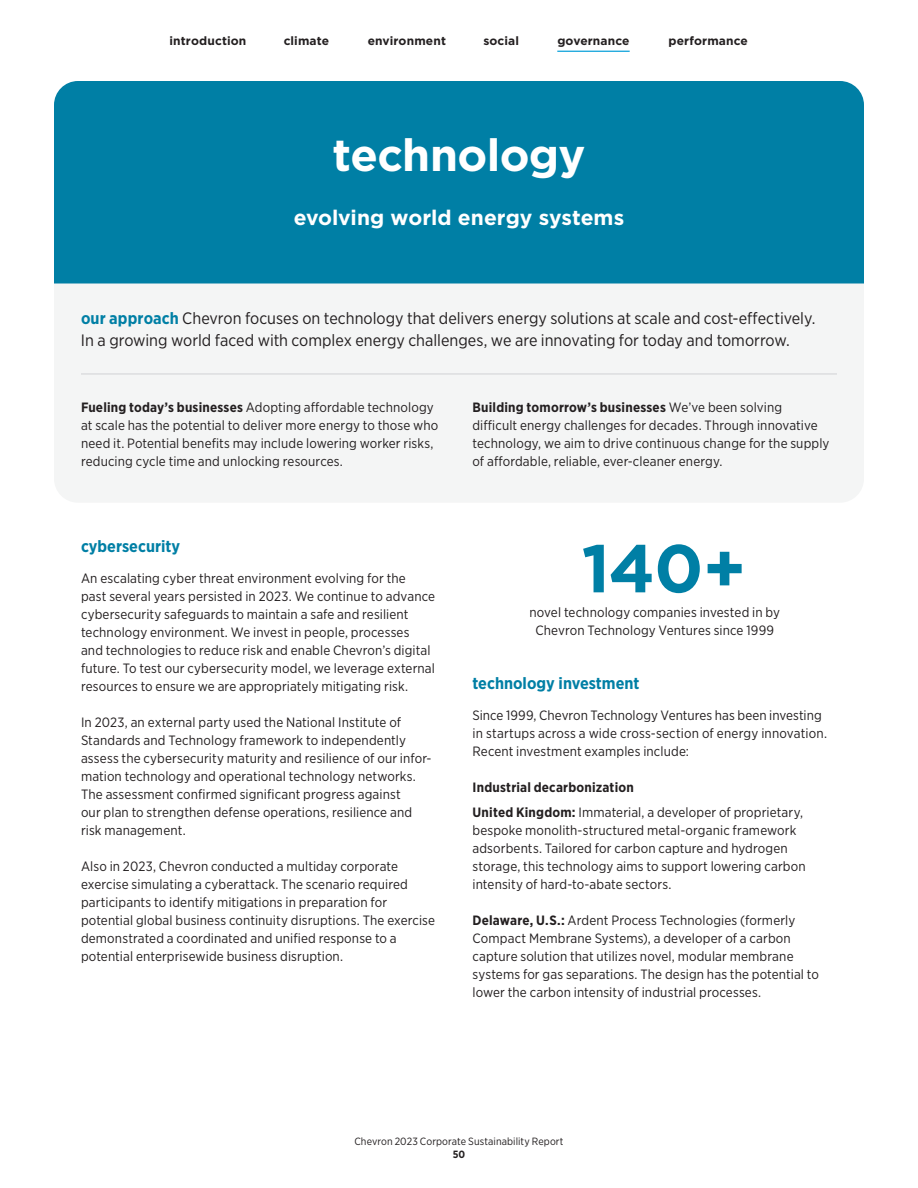
<style>
.page{position:relative;width:918px;height:1188px;background:#fff}
.page>*{position:absolute;margin:0;border:0;box-sizing:border-box;transform-origin:0 0}
.t1{font:700 67.5px "Gotham";color:#007fa5}
.t2{font:700 45px "Gotham";letter-spacing:-.015em;color:#fff}
.t3{font:700 21px "Gotham";color:#fff}
.t4{font:16.5px "Gotham Narrow";color:#231f20}
.t5{font:700 16.5px "Gotham Narrow";color:#007fa5}
.t6{font:13.5px/18px "Gotham Narrow";letter-spacing:.01em;color:#231f20}
.t7{font:700 13.5px "Gotham Narrow";letter-spacing:.015em;color:#231f20}
.t8{font:700 12px "Gotham";letter-spacing:.01em;color:#231f20}
.t9{font:10.5px "Gotham Narrow";letter-spacing:.01em;color:#231f20}
.t10{font:700 10.5px "Gotham Narrow";color:#231f20}
.s1{font-weight:700;color:#007fa5}
.s2{font-weight:700}
.s3{font-weight:400}
</style>
<div class="page">
<hr style="left:557px;top:51px;width:73px;height:1px;background:#009dd9">
<div style="left:54px;top:201px;width:810px;height:302px;background:#f4f5f5;border-radius:24px"></div>
<div style="left:54px;top:81px;width:810px;height:203px;background:#007fa5"></div>
<hr style="left:81px;top:373px;width:756px;height:2px;background:#dcdddf">
<p class="t8" style="left:169px;top:33px;width:79px">introduction</p>
<p class="t8" style="left:284px;top:33px;width:47px">climate</p>
<p class="t8" style="left:368px;top:33px;width:80px">environment</p>
<p class="t8" style="left:483px;top:33px;width:37px">social</p>
<p class="t8" style="left:557px;top:33px;width:74px">governance</p>
<p class="t8" style="left:669px;top:33px;width:81px">performance</p>
<h3 class="t2" style="left:333px;top:125px;width:254px">technology</h3>
<p class="t3" style="left:294px;top:204px;width:332px">evolving world energy systems</p>
<h4 class="t4" style="left:81px;top:308px;width:736px"><span class="s1">our approach</span> Chevron focuses on technology that delivers energy solutions at scale and cost-effectively.</h4>
<p class="t4" style="left:81px;top:330px;width:710px">In a growing world faced with complex energy challenges, we are innovating for today and tomorrow.</p>
<h5 class="t6" style="left:81px;top:398px;width:354px"><span class="s2">Fueling today’s businesses</span> Adopting affordable technology</h5>
<p class="t6" style="left:81px;top:416px;width:359px">at scale has the potential to deliver more energy to those who need it. Potential benefits may include lowering worker risks, reducing cycle time and unlocking resources.</p>
<h4 class="t5" style="left:81px;top:535px;width:101px">cybersecurity</h4>
<p class="t6" style="left:81px;top:569px;width:356px">An escalating cyber threat environment evolving for the<br>past several years persisted in 2023. We continue to advance cybersecurity safeguards to maintain a safe and resilient technology environment. We invest in people, processes<br>and technologies to reduce risk and enable Chevron’s digital future. To test our cybersecurity model, we leverage external resources to ensure we are appropriately mitigating risk.</p>
<p class="t6" style="left:81px;top:713px;width:350px">In 2023, an external party used the National Institute of Standards and Technology framework to independently assess the cybersecurity maturity and resilience of our infor? mation technology and operational technology networks.<br>The assessment confirmed significant progress against<br>our plan to strengthen defense operations, resilience and risk management.</p>
<p class="t6" style="left:81px;top:857px;width:356px">Also in 2023, Chevron conducted a multiday corporate exercise simulating a cyberattack. The scenario required participants to identify mitigations in preparation for potential global business continuity disruptions. The exercise demonstrated a coordinated and unified response to a potential enterprisewide business disruption.</p>
<h5 class="t7" style="left:473px;top:399px;width:311px">Building tomorrow’s businesses <span class="s3">We’ve been solving</span></h5>
<p class="t6" style="left:473px;top:416px;width:358px">difficult energy challenges for decades. Through innovative technology, we aim to drive continuous change for the supply of affordable, reliable, ever-cleaner energy.</p>
<p class="t1" style="left:582px;top:524px;width:166px">140+</p>
<p class="t6" style="left:529px;top:603px;width:252px;text-align:center">novel technology companies invested in by<br>Chevron Technology Ventures since 1999</p>
<h4 class="t5" style="left:472px;top:672px;width:168px">technology investment</h4>
<p class="t6" style="left:472px;top:706px;width:356px">Since 1999, Chevron Technology Ventures has been investing in startups across a wide cross-section of energy innovation.<br>Recent investment examples include:</p>
<h5 class="t7" style="left:472px;top:779px;width:163px">Industrial decarbonization</h5>
<h6 class="t6" style="left:472px;top:803px;width:332px"><span class="s2">United Kingdom:</span> Immaterial, a developer of proprietary,</h6>
<p class="t6" style="left:472px;top:821px;width:335px">bespoke monolith-structured metal-organic framework adsorbents. Tailored for carbon capture and hydrogen storage, this technology aims to support lowering carbon intensity of hard-to-abate sectors.</p>
<h6 class="t6" style="left:472px;top:911px;width:324px"><span class="s2">Delaware, U.S.:</span> Ardent Process Technologies (formerly</h6>
<p class="t6" style="left:472px;top:929px;width:348px">Compact Membrane Systems), a developer of a carbon capture solution that utilizes novel, modular membrane systems for gas separations. The design has the potential to lower the carbon intensity of industrial processes.</p>
<p class="t9" style="left:354px;top:1135px;width:211px">Chevron 2023 Corporate Sustainability Report</p>
<p class="t10" style="left:453px;top:1148px;width:14px">50</p>
</div>
